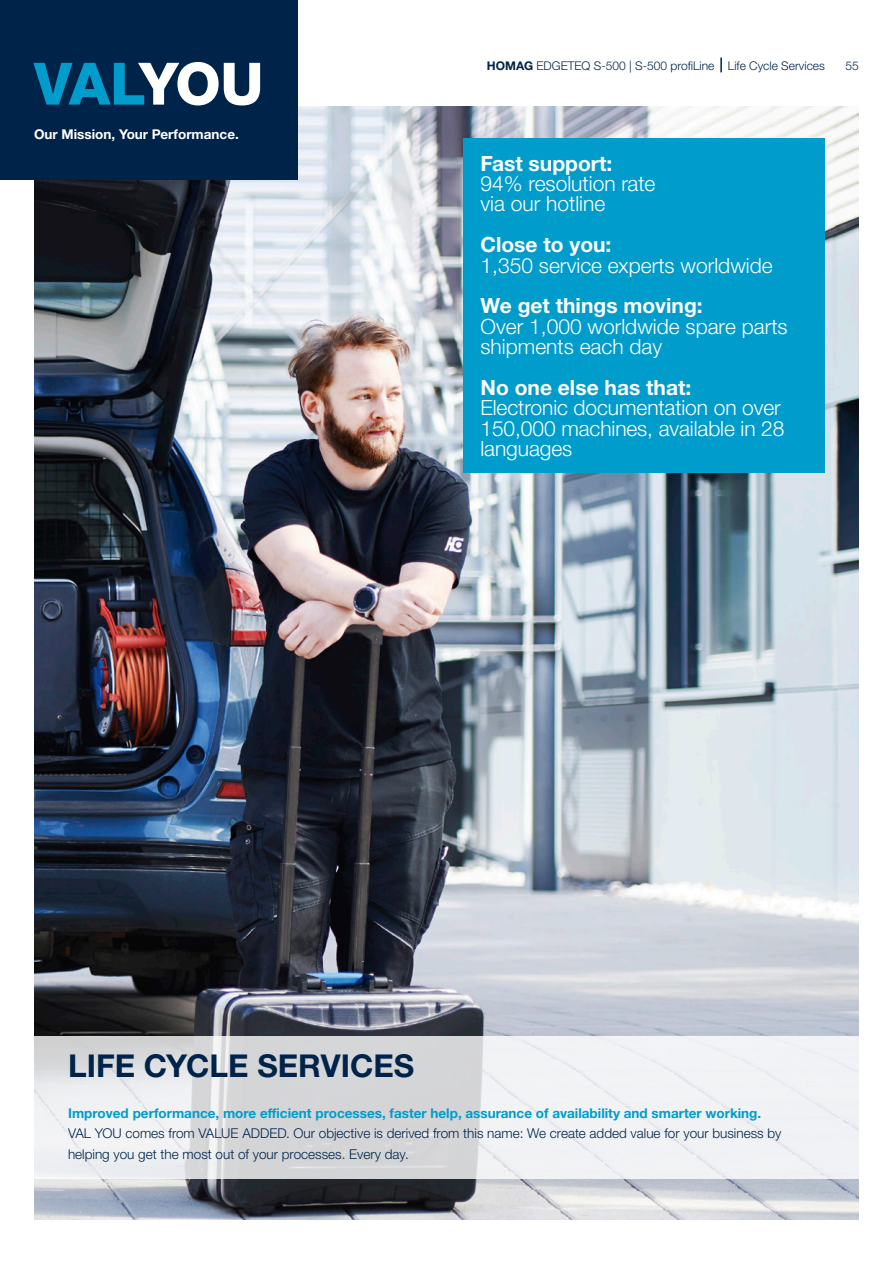
<style>
.page{position:relative;width:893px;height:1263px;background:#fff}
.page>*{position:absolute;margin:0;border:0;box-sizing:border-box;transform-origin:0 0}
._01_Main_Title_44-72PT{font:800 58.5px "Helvetica Neue LTW1 G";letter-spacing:-.05em;color:#009ccb}
.Text_9pt_13_6_light_blue{font:700 31.5px "Helvetica Neue LTW1 G";color:#00234a}
.Grafik_14Pt_13_6_light_Headline_white{font:300 21px/20.4px "Helvetica Neue LTW1 G";color:#fff}
.Grafik_14Pt_13_6_light_Headline_white-2{font:700 21px "Helvetica Neue LTW1 G";color:#fff}
.Text_9pt_13_6_light_blue-2{font:300 13.5px/20.4px "Helvetica Neue LTW1 G";color:#00234a}
.Text_9pt_13_6_light_blue-3{font:700 13.5px "Helvetica Neue LTW1 G";color:#009ccb}
.Text_9pt_13_6_light_white{font:700 13.5px "Helvetica Neue LTW1 G";color:#fff}
._01_Musterseiten_Rubriken_Pagina_rechts{font:300 12px "Helvetica Neue LTW1 G";color:#00234a}
.s1{color:#fff}
.s2{font-weight:700}
</style>
<div class="page">
<img style="left:34px;top:106px;width:825px;height:1114px">
<div style="left:0;top:0;width:298px;height:179px;background:#00234a"></div>
<svg style="left:34px;top:1036px;width:825px;height:143px;fill:#eff1f3"></svg>
<svg style="left:720px;top:58px;width:2px;height:14px"></svg>
<div style="left:463px;top:139px;width:362px;height:334px;background:#009ccb"></div>
<p class="_01_Main_Title_44-72PT" style="left:34px;top:49px;width:231px">VAL<span class="s1">YOU</span></p>
<p class="Text_9pt_13_6_light_white" style="left:34px;top:125px;width:206px">Our Mission, Your Performance.</p>
<p class="_01_Musterseiten_Rubriken_Pagina_rechts" style="left:487px;top:58px;width:340px"><span class="s2">HOMAG</span> EDGETEQ S-500 | S-500 profiLine Life Cycle Services</p>
<p class="_01_Musterseiten_Rubriken_Pagina_rechts" style="left:846px;top:58px;width:15px">55</p>
<p class="Grafik_14Pt_13_6_light_Headline_white-2" style="left:480px;top:150px;width:133px">Fast support:</p>
<p class="Grafik_14Pt_13_6_light_Headline_white" style="left:480px;top:173px;width:176px">94% resolution rate via our hotline</p>
<p class="Grafik_14Pt_13_6_light_Headline_white-2" style="left:480px;top:232px;width:132px">Close to you:</p>
<p class="Grafik_14Pt_13_6_light_Headline_white" style="left:480px;top:255px;width:294px">1,350 service experts worldwide</p>
<p class="Grafik_14Pt_13_6_light_Headline_white" style="left:480px;top:296px;width:309px"><span class="s2">We get things moving:<br></span>Over 1,000 worldwide spare parts shipments each day</p>
<p class="Grafik_14Pt_13_6_light_Headline_white-2" style="left:480px;top:375px;width:212px">No one else has that:</p>
<p class="Grafik_14Pt_13_6_light_Headline_white" style="left:480px;top:398px;width:305px">Electronic documentation on over<br>150,000 machines, available in 28 languages</p>
<p class="Text_9pt_13_6_light_blue" style="left:68px;top:1046px;width:348px">LIFE CYCLE SERVICES</p>
<p class="Text_9pt_13_6_light_blue-3" style="left:68px;top:1105px;width:695px">Improved performance, more efficient processes, faster help, assurance of availability and smarter working.</p>
<p class="Text_9pt_13_6_light_blue-2" style="left:68px;top:1123px;width:715px">VAL YOU comes from VALUE ADDED. Our objective is derived from this name: We create added value for your business by helping you get the most out of your processes. Every day.</p>
</div>
